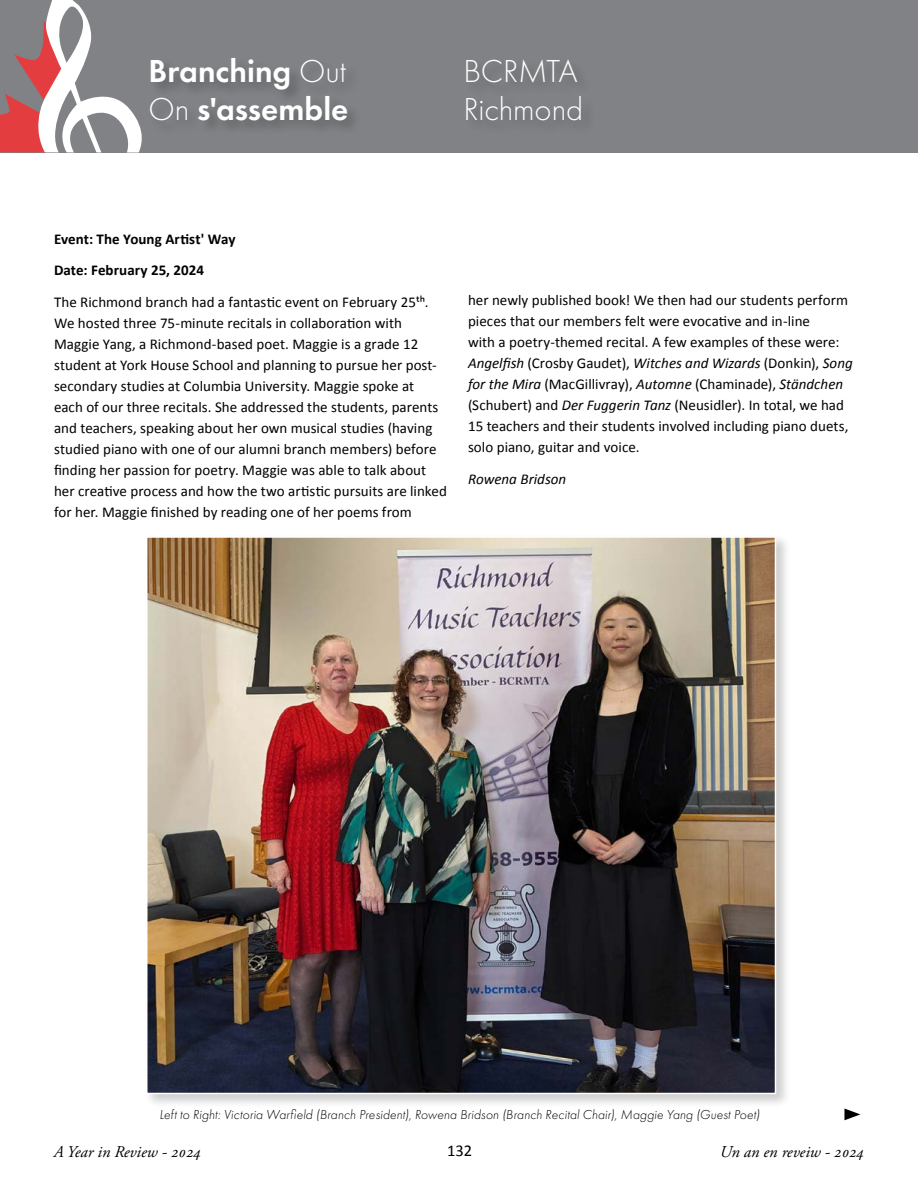
<style>
.page{position:relative;width:918px;height:1188px;background:#fff}
.page>*{position:absolute;margin:0;border:0;box-sizing:border-box;transform-origin:0 0}
.t1{font:600 33px/37.5px "Futura PT";color:#fff}
.t2{font:300 33px/37.5px "Futura PT";letter-spacing:-.005em;color:#fff}
.t3{font:italic 16.5px "Adobe Garamond Pro";color:#000}
.t4{font:16.5px "Calibri";color:#000}
.t5{font:15px/21px "Calibri";letter-spacing:.005em;color:#000}
.t6{font:700 15px/31.5px "Calibri";letter-spacing:.005em;color:#000}
.t7{font:italic 15px "Calibri";color:#000}
.t8{font:italic 300 13.5px "Futura PT";letter-spacing:.01em;color:#000}
.s1{font-weight:300}
.s2{font-style:italic}
</style>
<div class="page">
<div style="left:0;top:0;width:918px;height:153px;background:#808285"></div>
<svg style="left:0;top:0;width:142px;height:153px"></svg>
<svg style="left:844px;top:1109px;width:16px;height:11px"></svg>
<div style="left:149px;top:56px;width:213px;height:79px;background:#7b7d80"></div>
<div style="left:465px;top:58px;width:131px;height:77px;background:#7c7e81"></div>
<div style="left:143px;top:534px;width:648px;height:575px;background:#000;opacity:.2"></div>
<img style="left:149px;top:539px;width:624px;height:552px">
<div style="left:146px;top:536px;width:630px;height:558px;border:2px solid #fff"></div>
<h1 class="t1" style="left:148px;top:52px;width:201px">Branching <span class="s1">Out<br>On</span> s'assemble</h1>
<h1 class="t2" style="left:464px;top:53px;width:121px">BCRMTA<br>Richmond</h1>
<p class="t6" style="left:54px;top:223px;width:183px">Event: The Young Artist' Way<br>Date: February 25, 2024</p>
<p class="t5" style="left:54px;top:291px;width:395px">The Richmond branch had a fantastic event on February 25th.<br>We hosted three 75-minute recitals in collaboration with Maggie Yang, a Richmond-based poet. Maggie is a grade 12 student at York House School and planning to pursue her post&shy;secondary studies at Columbia University. Maggie spoke at<br>each of our three recitals. She addressed the students, parents and teachers, speaking about her own musical studies (having studied piano with one of our alumni branch members) before finding her passion for poetry. Maggie was able to talk about her creative process and how the two artistic pursuits are linked for her. Maggie finished by reading one of her poems from</p>
<p class="t5" style="left:468px;top:289px;width:386px">her newly published book! We then had our students perform pieces that our members felt were evocative and in-line<br>with a poetry-themed recital. A few examples of these were:<br><span class="s2">Angelfish</span> (Crosby Gaudet), <span class="s2">Witches and Wizards</span> (Donkin), <span class="s2">Song for the Mira</span> (MacGillivray), <span class="s2">Automne</span> (Chaminade), <span class="s2">Ständchen </span>(Schubert) and <span class="s2">Der Fuggerin Tanz</span> (Neusidler). In total, we had 15 teachers and their students involved including piano duets, solo piano, guitar and voice.</p>
<p class="t7" style="left:468px;top:468px;width:100px">Rowena Bridson</p>
<p class="t8" style="left:159px;top:1107px;width:602px">Left to Right: Victoria Warfield (Branch President), Rowena Bridson (Branch Recital Chair), Maggie Yang (Guest Poet)</p>
<p class="t3" style="left:54px;top:1142px;width:149px">A Year in Review - 2024</p>
<p class="t4" style="left:447px;top:1139px;width:27px">132</p>
<p class="t3" style="left:720px;top:1142px;width:146px">Un an en reveiw - 2024</p>
</div>
